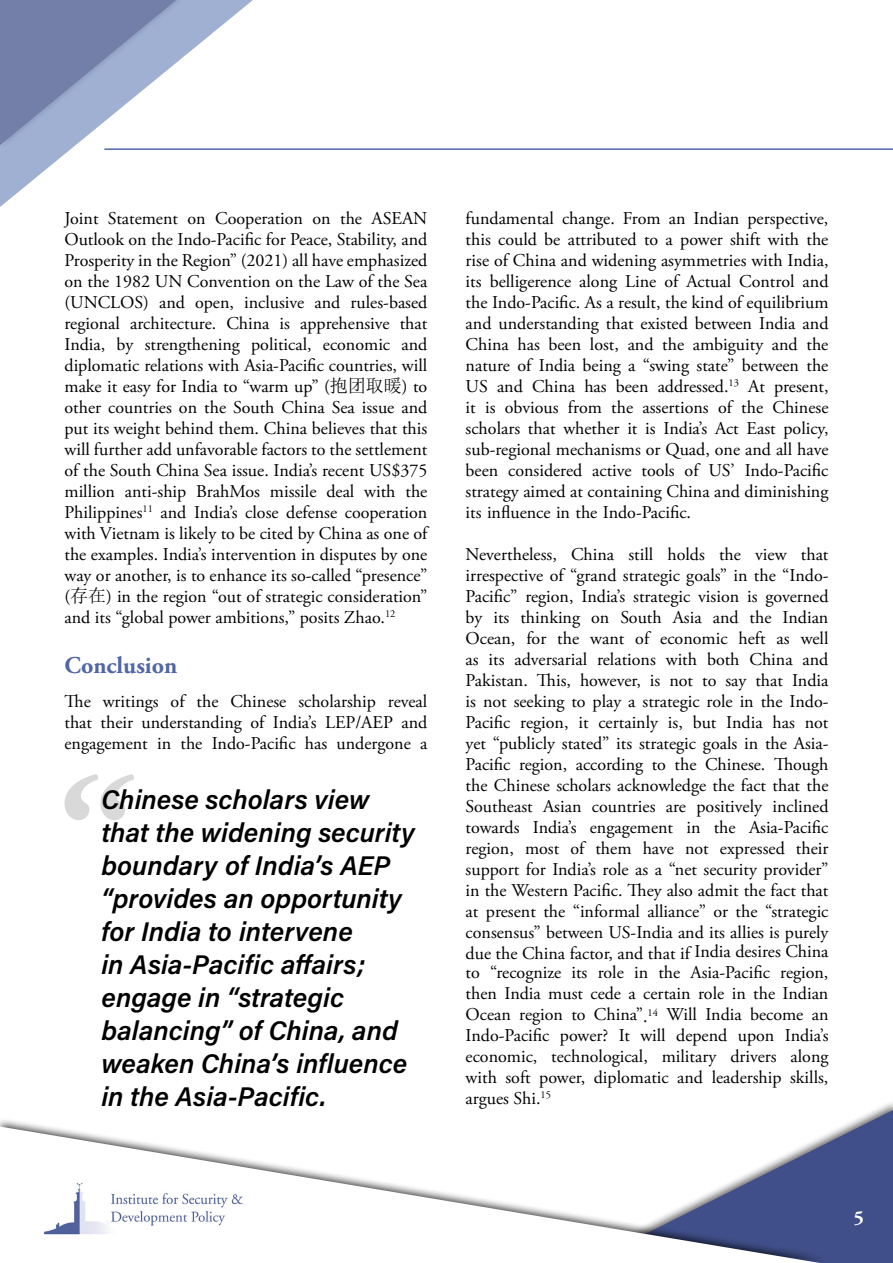
<style>
.page{position:relative;width:893px;height:1263px;background:#fff}
.page>*{position:absolute;margin:0;border:0;box-sizing:border-box;transform-origin:0 0}
.Pull_Quote{font:27px/33px "Acumin Variable Concept";color:#000}
.Head-1_single{font:700 24px "Adobe Garamond Pro";color:#5166a6}
.t1{font:700 19.5px "Adobe Garamond Pro";color:#fff}
.No_Spacing{font:18px/21px "Adobe Garamond Pro";color:#000;text-align:justify}
.s1{font-family:"Sim Sun"}
</style>
<div class="page">
<hr style="left:104px;top:148px;width:789px;height:2px;background:#5066a7">
<svg style="left:828px;top:1110px;width:65px;height:153px;background:#505e92"></svg>
<div style="left:0;top:1117px;width:828px;height:146px;background:#000;opacity:.75"></div>
<svg style="left:0;top:1126px;width:820px;height:137px"></svg>
<svg style="left:0;top:0;width:253px;height:207px"></svg>
<img style="left:44px;top:1177px;width:202px;height:60px">
<svg style="left:64px;top:774px;width:70px;height:46px"></svg>
<p class="No_Spacing" style="left:64px;top:208px;width:366px;text-align:left">Joint Statement on Cooperation on the ASEAN Outlook on the Indo-Pacific for Peace, Stability, and Prosperity in the Region” (2021) all have emphasized on the 1982 UN Convention on the Law of the Sea (UNCLOS) and open, inclusive and rules-based regional architecture. China is apprehensive that India, by strengthening political, economic and diplomatic relations with Asia-Pacific countries, will make it easy for India to “warm up” (<span class="s1">抱团取暖</span>) to other countries on the South China Sea issue and put its weight behind them. China believes that this will further add unfavorable factors to the settlement of the South China Sea issue. India’s recent US$375 million anti-ship BrahMos missile deal with the Philippines<sup>11</sup> and India’s close defense cooperation with Vietnam is likely to be cited by China as one of the examples. India’s intervention in disputes by one way or another, is to enhance its so-called “presence” (<span class="s1">存在</span>) in the region “out of strategic consideration” and its “global power ambitions,” posits Zhao.<sup>12</sup></p>
<p class="Head-1_single" style="left:64px;top:652px;width:114px">Conclusion</p>
<p class="No_Spacing" style="left:64px;top:691px;width:365px">The writings of the Chinese scholarship reveal that their understanding of India’s LEP/AEP and engagement in the Indo-Pacific has undergone a</p>
<p class="Pull_Quote" style="left:101px;top:782px;width:315px">Chinese scholars view that the widening security boundary of India’s AEP “provides an opportunity for India to intervene<br>in Asia-Pacific affairs; engage in “strategic balancing” of China, and weaken China’s influence in the Asia-Pacific.</p>
<p class="No_Spacing" style="left:466px;top:208px;width:364px">fundamental change. From an Indian perspective, this could be attributed to a power shift with the rise of China and widening asymmetries with India, its belligerence along Line of Actual Control and the Indo-Pacific. As a result, the kind of equilibrium and understanding that existed between India and China has been lost, and the ambiguity and the nature of India being a “swing state” between the US and China has been addressed.<sup>13</sup> At present, it is obvious from the assertions of the Chinese scholars that whether it is India’s Act East policy, sub-regional mechanisms or Quad, one and all have been considered active tools of US’ Indo-Pacific strategy aimed at containing China and diminishing its influence in the Indo-Pacific.</p>
<p class="No_Spacing" style="left:466px;top:544px;width:365px">Nevertheless, China still holds the view that irrespective of “grand strategic goals” in the “Indo-Pacific” region, India’s strategic vision is governed by its thinking on South Asia and the Indian Ocean, for the want of economic heft as well as its adversarial relations with both China and Pakistan. This, however, is not to say that India is not seeking to play a strategic role in the Indo-Pacific region, it certainly is, but India has not yet “publicly stated” its strategic goals in the Asia-Pacific region, according to the Chinese. Though the Chinese scholars acknowledge the fact that the Southeast Asian countries are positively inclined towards India’s engagement in the Asia-Pacific region, most of them have not expressed their support for India’s role as a “net security provider” in the Western Pacific. They also admit the fact that at present the “informal alliance” or the “strategic consensus” between US-India and its allies is purely due the China factor, and that if India desires China to “recognize its role in the Asia-Pacific region, then India must cede a certain role in the Indian Ocean region to China”.<sup>14</sup> Will India become an Indo-Pacific power? It will depend upon India’s economic, technological, military drivers along with soft power, diplomatic and leadership skills, argues Shi.<sup>15</sup></p>
<p class="t1" style="left:854px;top:1206px;width:12px">5</p>
</div>
